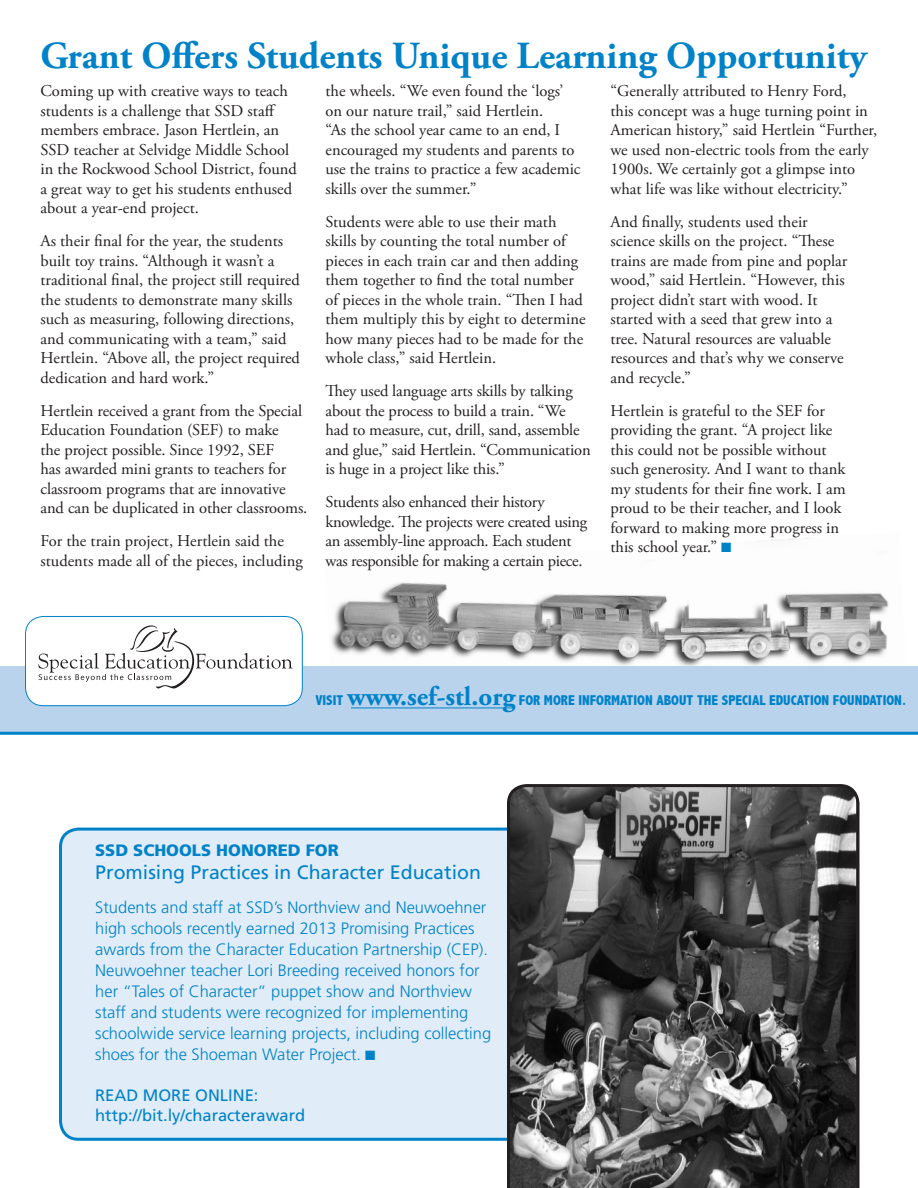
<style>
.page{position:relative;width:918px;height:1188px;background:#fff}
.page>*{position:absolute;margin:0;border:0;box-sizing:border-box;transform-origin:0 0}
.Body{font:700 38.25px "Adobe Garamond Pro";color:#0082c8}
.t1{font:19.5px "Frutiger";color:#0082c8}
.Body-2{font:16.5px/19.5px "Adobe Garamond Pro";color:#231f20}
.t2{font:300 16.5px/21px "Frutiger";color:#0082c8}
.Body-3{font:16.5px/19.5px "Adobe Garamond Pro";letter-spacing:-.02em;color:#231f20}
.t3{font:16.5px/19.8px "Frutiger";color:#0082c8}
.t4{font:900 16.5px "Frutiger";color:#0082c8}
.t5{font:800 condensed 14.25px "Abadi";color:#0082c8}
.s1{color:#0082c8}
.s2{font-family:"Adobe Garamond Pro";font-weight:700;font-stretch:normal;font-size:27px}
</style>
<div class="page">
<img style="left:331px;top:538px;width:558px;height:128px">
<div style="left:0;top:666px;width:918px;height:67px;background:#b9d3ed"></div>
<hr style="left:0;top:732px;width:918px;height:3px;background:#0082c8">
<div style="left:61px;top:829px;width:495px;height:310px;background:#e0ecf7;border-radius:18px"></div>
<div style="left:59px;top:828px;width:499px;height:313px;border:3px solid #0082c8;border-radius:18px"></div>
<div style="left:26px;top:616px;width:276px;height:90px;background:#fff;border-radius:18px"></div>
<div style="left:25px;top:616px;width:278px;height:90px;border:1px solid #0082c8;border-radius:18px"></div>
<svg style="left:38px;top:625px;width:255px;height:64px"></svg>
<hr style="left:351px;top:708px;width:164px;height:1px;background:#0082c8">
<svg style="left:507px;top:784px;width:353px;height:404px;background:#505050"></svg>
<p class="Body" style="left:40px;top:34px;width:828px">Grant Offers Students Unique Learning Opportunity</p>
<p class="Body-2" style="left:40px;top:82px;width:258px">Coming up with creative ways to teach students is a challenge that SSD staff members embrace. Jason Hertlein, an SSD teacher at Selvidge Middle School in the Rockwood School District, found a great way to get his students enthused about a year-end project.</p>
<p class="Body-2" style="left:40px;top:232px;width:261px">As their final for the year, the students built toy trains. “Although it wasn’t a traditional final, the project still required the students to demonstrate many skills such as measuring, following directions, and communicating with a team,” said Hertlein. “Above all, the project required dedication and hard work.”</p>
<p class="Body-2" style="left:40px;top:401px;width:268px">Hertlein received a grant from the Special Education Foundation (SEF) to make<br>the project possible. Since 1992, SEF<br>has awarded mini grants to teachers for classroom programs that are innovative and can be duplicated in other classrooms.</p>
<p class="Body-2" style="left:40px;top:532px;width:264px">For the train project, Hertlein said the students made all of the pieces, including</p>
<p class="Body-2" style="left:326px;top:82px;width:257px">the wheels. “We even found the ‘logs’ on our nature trail,” said Hertlein.<br>“As the school year came to an end, I encouraged my students and parents to use the trains to practice a few academic skills over the summer.”</p>
<p class="Body-2" style="left:326px;top:212px;width:262px">Students were able to use their math skills by counting the total number of pieces in each train car and then adding them together to find the total number of pieces in the whole train. “Then I had them multiply this by eight to determine how many pieces had to be made for the whole class,” said Hertlein.</p>
<p class="Body-2" style="left:326px;top:382px;width:267px">They used language arts skills by talking about the process to build a train. “We had to measure, cut, drill, sand, assemble and glue,” said Hertlein. “Communication is huge in a project like this.”</p>
<p class="Body-3" style="left:326px;top:493px;width:263px">Students also enhanced their history knowledge. The projects were created using an assembly-line approach. Each student was responsible for making a certain piece.</p>
<p class="Body-2" style="left:610px;top:82px;width:268px">“Generally attributed to Henry Ford,<br>this concept was a huge turning point in American history,” said Hertlein “Further, we used non-electric tools from the early 1900s. We certainly got a glimpse into what life was like without electricity.”</p>
<p class="Body-2" style="left:610px;top:212px;width:238px">And finally, students used their science skills on the project. “These trains are made from pine and poplar wood,” said Hertlein. “However, this project didn’t start with wood. It started with a seed that grew into a tree. Natural resources are valuable resources and that’s why we conserve and recycle.”</p>
<p class="Body-2" style="left:610px;top:401px;width:237px">Hertlein is grateful to the SEF for providing the grant. “A project like this could not be possible without such generosity. And I want to thank my students for their fine work. I am proud to be their teacher, and I look forward to making more progress in this school year.” <span class="s1">■</span></p>
<p class="t5" style="left:315px;top:692px;width:592px">VISIT <span class="s2">www.sef-stl.org</span> FOR MORE INFORMATION ABOUT THE SPECIAL EDUCATION FOUNDATION.</p>
<p class="t4" style="left:95px;top:841px;width:245px">SSD SCHOOLS HONORED FOR</p>
<p class="t1" style="left:95px;top:861px;width:387px">Promising Practices in Character Education</p>
<p class="t2" style="left:95px;top:897px;width:398px">Students and staff at SSD’s Northview and Neuwoehner high schools recently earned 2013 Promising Practices awards from the Character Education Partnership (CEP).<br>Neuwoehner teacher Lori Breeding received honors for her “Tales of Character” puppet show and Northview staff and students were recognized for implementing schoolwide service learning projects, including collecting shoes for the Shoeman Water Project. ■</p>
<p class="t3" style="left:95px;top:1085px;width:211px">READ MORE ONLINE: http://bit.ly/characteraward</p>
</div>
